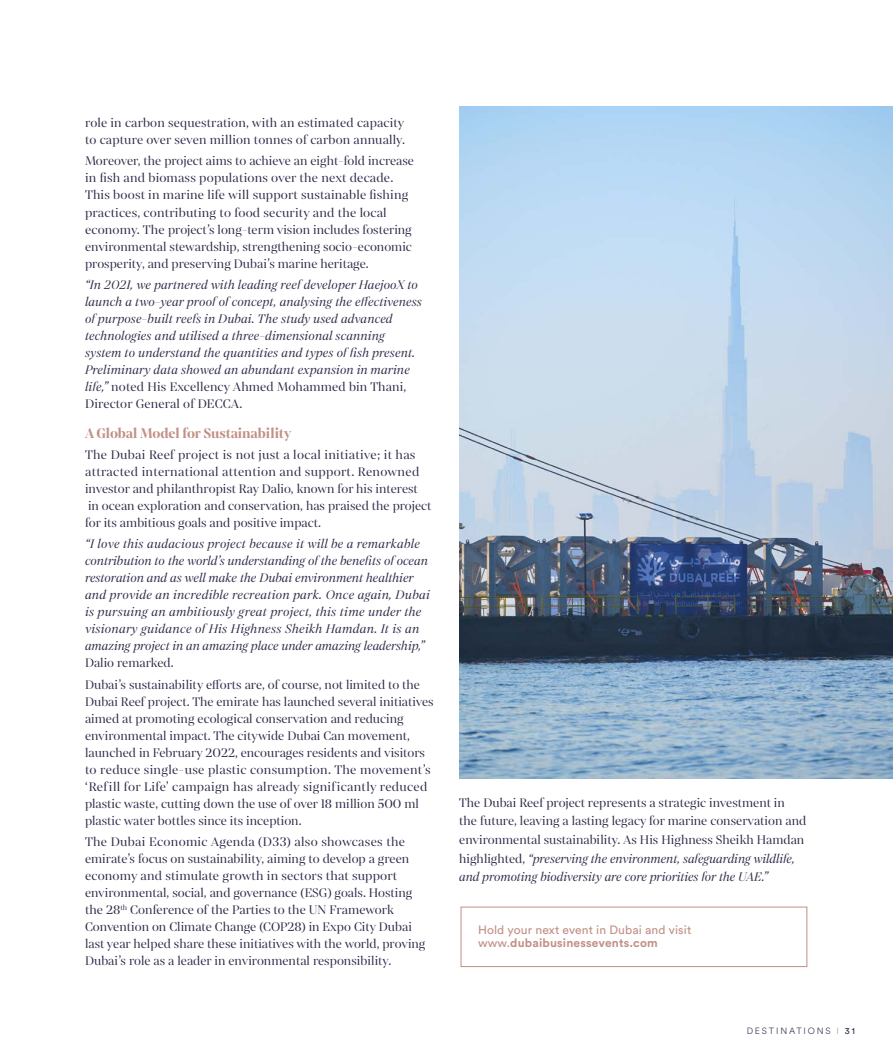
<style>
.page{position:relative;width:893px;height:1063px;background:#fff}
.page>*{position:absolute;margin:0;border:0;box-sizing:border-box;transform-origin:0 0}
.t1{font:700 15px "Mixta Pro";letter-spacing:-.01em;color:#c19086}
.t2{font:13.5px/17px "Mixta Pro";color:#2b2846}
.t3{font:italic 13.5px/17px "Mixta Pro";letter-spacing:.01em;color:#2b2846}
.t4{font:12px/13.5px "Circular Std";letter-spacing:.01em;color:#c19086}
.t5{font:300 9px "Circular Spotify Text";letter-spacing:.2em;color:#2b2846}
.s1{font-style:normal}
.s2{font-style:italic}
.s3{font-weight:700}
.s4{color:#c19086}
.s5{font-family:"Circular Std";font-weight:400}
</style>
<div class="page">
<div style="left:461px;top:907px;width:346px;height:60px;border:1px solid #c19086"></div>
<img style="left:459px;top:106px;width:434px;height:672px">
<p class="t2" style="left:85px;top:114px;width:322px">role in carbon sequestration, with an estimated capacity to capture over seven million tonnes of carbon annually.</p>
<p class="t2" style="left:85px;top:153px;width:331px">Moreover, the project aims to achieve an eight-fold increase in fish and biomass populations over the next decade.<br>This boost in marine life will support sustainable fishing practices, contributing to food security and the local economy. The project’s long-term vision includes fostering environmental stewardship, strengthening socio-economic prosperity, and preserving Dubai’s marine heritage.</p>
<p class="t3" style="left:85px;top:276px;width:338px">“In 2021, we partnered with leading reef developer HaejooX to launch a two-year proof of concept, analysing the effectiveness of purpose-built reefs in Dubai. The study used advanced technologies and utilised a three-dimensional scanning system to understand the quantities and types of fish present.<br>Preliminary data showed an abundant expansion in marine life,” <span class="s1">noted His Excellency Ahmed Mohammed bin Thani, Director General of DECCA.</span></p>
<p class="t1" style="left:85px;top:424px;width:208px">A Global Model for Sustainability</p>
<p class="t2" style="left:85px;top:446px;width:348px">The Dubai Reef project is not just a local initiative; it has attracted international attention and support. Renowned investor and philanthropist Ray Dalio, known for his interest in ocean exploration and conservation, has praised the project for its ambitious goals and positive impact.</p>
<p class="t3" style="left:85px;top:536px;width:346px">“I love this audacious project because it will be a remarkable contribution to the world’s understanding of the benefits of ocean restoration and as well make the Dubai environment healthier and provide an incredible recreation park. Once again, Dubai is pursuing an ambitiously great project, this time under the visionary guidance of His Highness Sheikh Hamdan. It is an amazing project in an amazing place under amazing leadership,”</p>
<p class="t2" style="left:85px;top:653px;width:337px;line-height:21.3px">Dalio remarked.<br>Dubai’s sustainability efforts are, of course, not limited to the</p>
<p class="t2" style="left:85px;top:693px;width:350px">Dubai Reef project. The emirate has launched several initiatives aimed at promoting ecological conservation and reducing environmental impact. The citywide Dubai Can movement, launched in February 2022, encourages residents and visitors to reduce single-use plastic consumption. The movement’s ‘Refill for Life’ campaign has already significantly reduced plastic waste, cutting down the use of over 18 million 500 ml plastic water bottles since its inception.</p>
<p class="t2" style="left:85px;top:833px;width:342px">The Dubai Economic Agenda (D33) also showcases the emirate’s focus on sustainability, aiming to develop a green economy and stimulate growth in sectors that support environmental, social, and governance (ESG) goals. Hosting the 28<sup>th</sup> Conference of the Parties to the UN Framework Convention on Climate Change (COP28) in Expo City Dubai last year helped share these initiatives with the world, proving Dubai’s role as a leader in environmental responsibility.</p>
<p class="t2" style="left:459px;top:793px;width:349px;line-height:18.6px">The Dubai Reef project represents a strategic investment in<br>the future, leaving a lasting legacy for marine conservation and environmental sustainability. As His Highness Sheikh Hamdan highlighted, <span class="s2">“preserving the environment, safeguarding wildlife, and promoting biodiversity are core priorities for the UAE.”</span></p>
<p class="t4" style="left:478px;top:923px;width:215px">Hold your next event in Dubai and visit www.<span class="s3">dubaibusinessevents.com</span></p>
<p class="t5" style="left:747px;top:1025px;width:110px">DESTINATIONS <span class="s4">I</span> <span class="s5">31</span></p>
</div>
